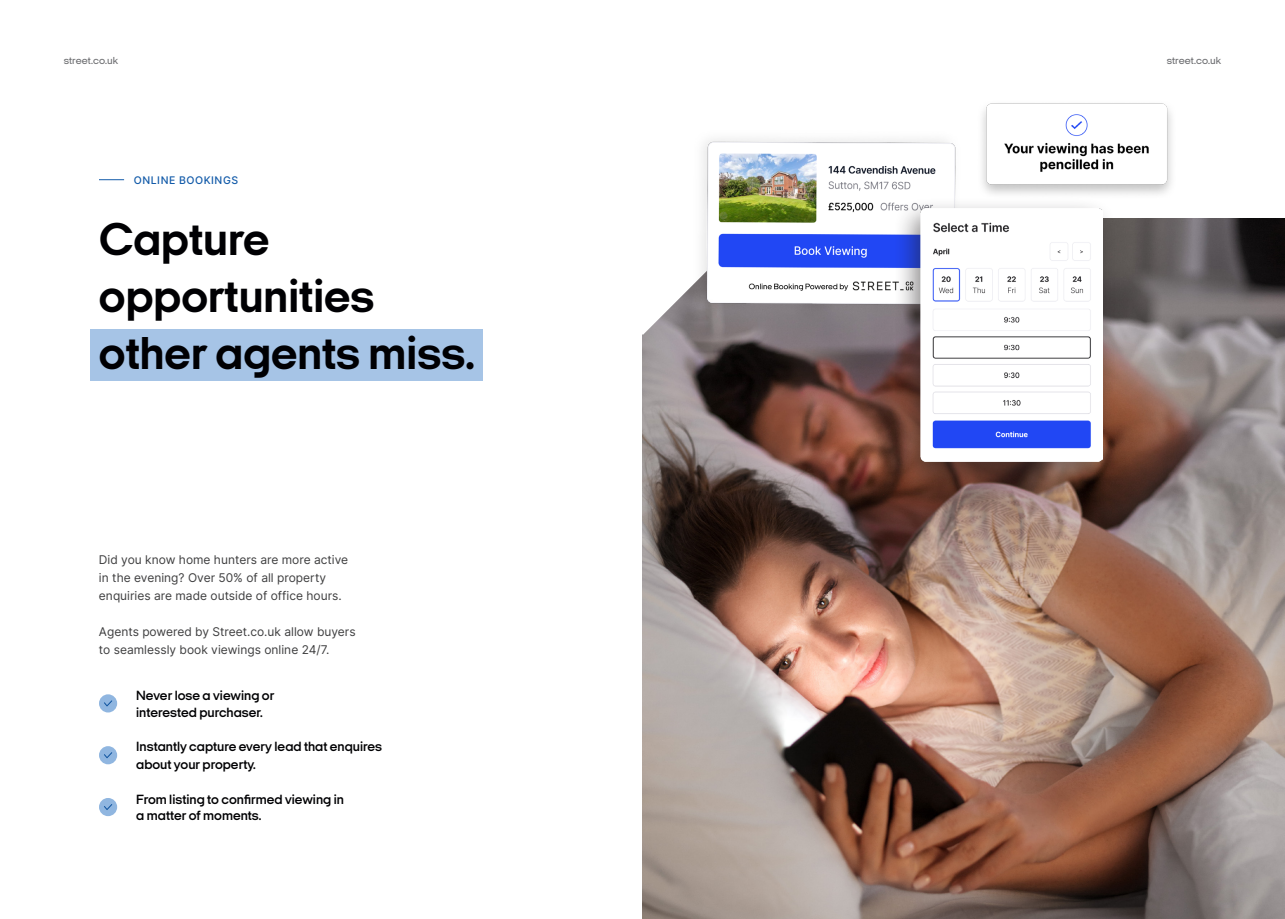
<style>
.page{position:relative;width:1285px;height:919px;background:#fff}
.page>*{position:absolute;margin:0;border:0;box-sizing:border-box;transform-origin:0 0}
.t1{font:700 46.5px/57px "Italian Plate No 2 Expanded";color:#000003}
.t2{font:600 13.5px/18px "Italian Plate No 2 Expanded";color:#000003}
.t3{font:12px/18px "Inter";color:#3e3e3f}
.t4{font:500 10.5px "Italian Plate No 2 Expanded";letter-spacing:.01em;color:#6c6d70}
.t5{font:10.5px "Inter";letter-spacing:.05em;color:#135ba9}
</style>
<div class="page">
<img style="left:642px;top:219px;width:642px;height:699px">
<svg style="left:642px;top:219px;width:116px;height:116px"></svg>
<img style="left:689px;top:139px;width:267px;height:173px">
<svg style="left:99px;top:179px;width:25px;height:1px"></svg>
<div style="left:90px;top:329px;width:392px;height:52px;background:#a6c4e6"></div>
<div style="left:892px;top:196px;width:224px;height:296px;background:#231f20;opacity:.5"></div>
<img style="left:920px;top:208px;width:182px;height:253px">
<div style="left:99px;top:694px;width:18px;height:18px;background:#90b6e0;border-radius:50%"></div>
<svg style="left:104px;top:700px;width:8px;height:6px"></svg>
<div style="left:99px;top:746px;width:18px;height:18px;background:#90b6e0;border-radius:50%"></div>
<svg style="left:104px;top:752px;width:8px;height:6px"></svg>
<div style="left:99px;top:797px;width:18px;height:19px;background:#90b6e0;border-radius:50%"></div>
<svg style="left:104px;top:804px;width:8px;height:6px"></svg>
<img style="left:975px;top:103px;width:197px;height:98px">
<p class="t4" style="left:64px;top:55px;width:56px">street.co.uk</p>
<p class="t4" style="left:1166px;top:55px;width:56px">street.co.uk</p>
<p class="t5" style="left:134px;top:172px;width:106px">ONLINE BOOKINGS</p>
<p class="t1" style="left:99px;top:210px;width:377px">Capture opportunities other agents miss.</p>
<p class="t3" style="left:99px;top:550px;width:251px">Did you know home hunters are more active in the evening? Over 50% of all property enquiries are made outside of office hours.</p>
<p class="t3" style="left:99px;top:622px;width:258px">Agents powered by Street.co.uk allow buyers to seamlessly book viewings online 24/7.</p>
<p class="t2" style="left:136px;top:687px;width:139px;line-height:16.2px">Never lose a viewing or interested purchaser.</p>
<p class="t2" style="left:136px;top:737px;width:247px">Instantly capture every lead that enquires about your property.</p>
<p class="t2" style="left:136px;top:790px;width:209px">From listing to confirmed viewing in</p>
<p class="t2" style="left:136px;top:806px;width:127px">a matter of moments.</p>
</div>
